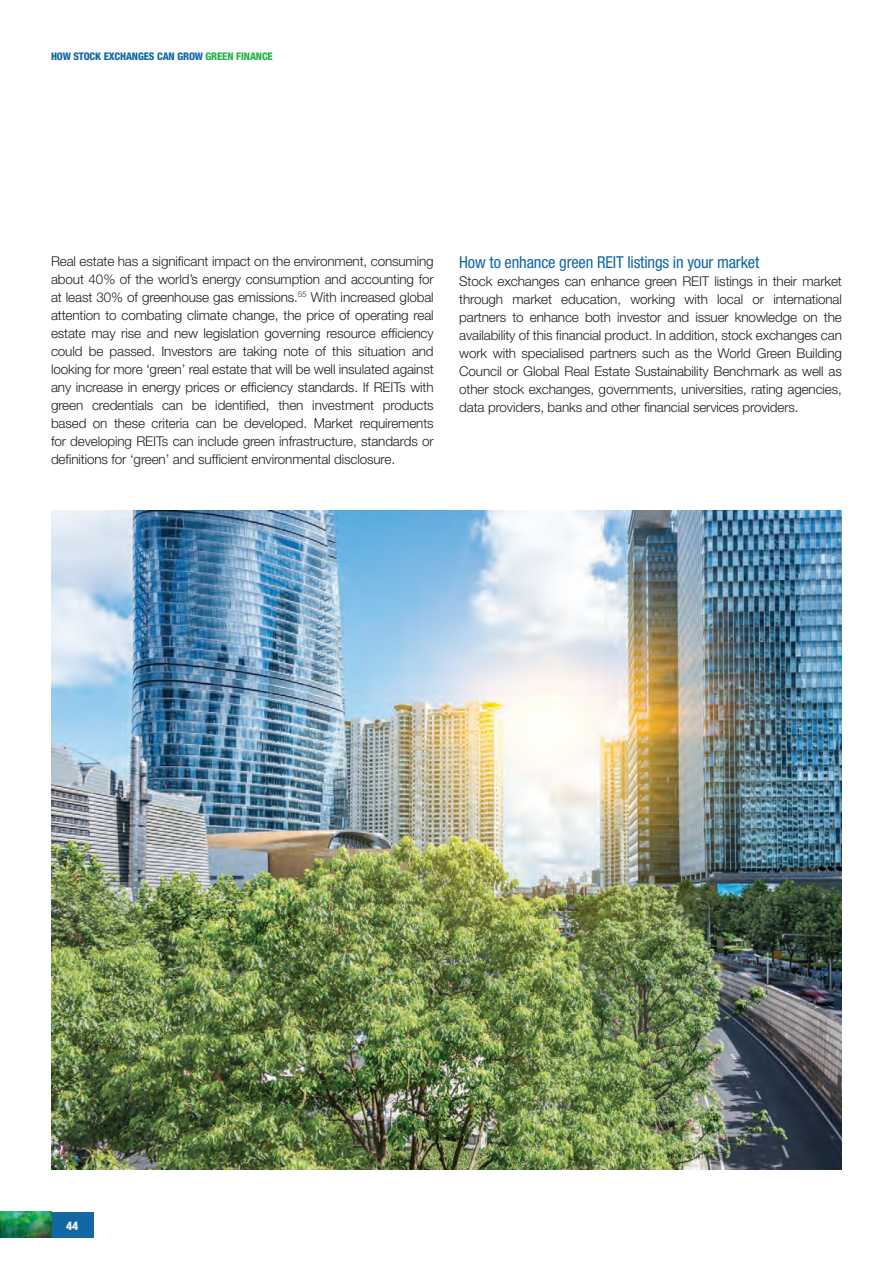
<style>
.page{position:relative;width:893px;height:1263px;background:#fff}
.page>*{position:absolute;margin:0;border:0;box-sizing:border-box;transform-origin:0 0}
.t1{font:condensed 16.5px "Helvetica Neue";letter-spacing:-.01em;color:#1267a4}
.t2{font:300 13.5px/18px "Helvetica Neue";letter-spacing:-.01em;color:#231f20;text-align:justify}
.t3{font:800 condensed 12px "Helvetica Neue";color:#fff}
.t4{font:800 condensed 10.5px "Helvetica Neue";letter-spacing:-.01em;color:#1267a4}
.s1{color:#23b24b}
</style>
<div class="page">
<div style="left:51px;top:1212px;width:43px;height:25px;background:#1267a4"></div>
<img style="left:0;top:1212px;width:51px;height:25px">
<img style="left:51px;top:510px;width:791px;height:659px">
<p class="t4" style="left:51px;top:49px;width:223px">HOW STOCK EXCHANGES CAN GROW <span class="s1">GREEN FINANCE</span></p>
<p class="t2" style="left:51px;top:252px;width:384px">Real estate has a significant impact on the environment, consuming about 40% of the world’s energy consumption and accounting for at least 30% of greenhouse gas emissions.<sup>55</sup> With increased global attention to combating climate change, the price of operating real estate may rise and new legislation governing resource efficiency could be passed. Investors are taking note of this situation and looking for more ‘green’ real estate that will be well insulated against any increase in energy prices or efficiency standards. If REITs with green credentials can be identified, then investment products based on these criteria can be developed. Market requirements for developing REITs can include green infrastructure, standards or definitions for ‘green’ and sufficient environmental disclosure.</p>
<p class="t1" style="left:459px;top:253px;width:302px">How to enhance green REIT listings in your market</p>
<p class="t2" style="left:459px;top:272px;width:384px">Stock exchanges can enhance green REIT listings in their market through market education, working with local or international partners to enhance both investor and issuer knowledge on the availability of this financial product. In addition, stock exchanges can work with specialised partners such as the World Green Building Council or Global Real Estate Sustainability Benchmark as well as other stock exchanges, governments, universities, rating agencies, data providers, banks and other financial services providers.</p>
<p class="t3" style="left:66px;top:1218px;width:14px">44</p>
</div>
